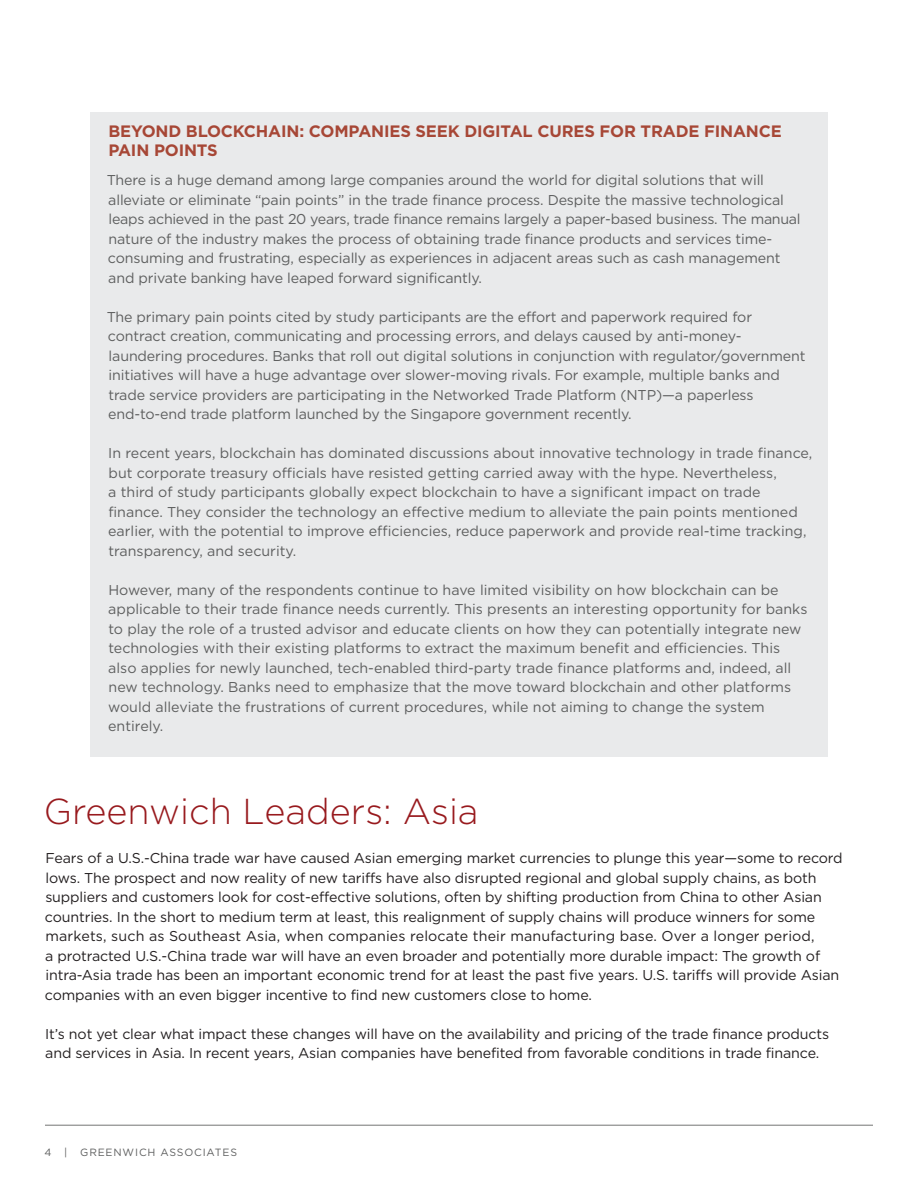
<style>
.page{position:relative;width:918px;height:1188px;background:#fff}
.page>*{position:absolute;margin:0;border:0;box-sizing:border-box;transform-origin:0 0}
.headline_1{font:300 36px "Gotham";color:#981a1e}
.sidebar_-_header{font:700 16.5px/19.5px "Gotham";letter-spacing:-.01em;color:#a74736}
.body_text{font:14.25px/19.5px "Gotham";letter-spacing:-.01em;color:#5e5f5f}
.body_text-2{font:14.25px/19.5px "Gotham";letter-spacing:-.01em;color:#231f20}
.footer___folio_-_all{font:10.5px "Gotham";letter-spacing:.08em;color:#5e5f5f}
</style>
<div class="page">
<hr style="left:45px;top:1125px;width:828px;height:1px;background:#737473">
<div style="left:90px;top:112px;width:738px;height:646px;background:#e9eaeb"></div>
<p class="sidebar_-_header" style="left:108px;top:121px;width:675px">BEYOND BLOCKCHAIN: COMPANIES SEEK DIGITAL CURES FOR TRADE FINANCE<br>PAIN POINTS</p>
<p class="body_text" style="left:107px;top:170px;width:695px">There is a huge demand among large companies around the world for digital solutions that will alleviate or eliminate “pain points” in the trade finance process. Despite the massive technological leaps achieved in the past 20 years, trade finance remains largely a paper-based business. The manual nature of the industry makes the process of obtaining trade finance products and services time&shy;consuming and frustrating, especially as experiences in adjacent areas such as cash management and private banking have leaped forward significantly.</p>
<p class="body_text" style="left:107px;top:307px;width:700px">The primary pain points cited by study participants are the effort and paperwork required for contract creation, communicating and processing errors, and delays caused by anti-money&shy;laundering procedures. Banks that roll out digital solutions in conjunction with regulator/government initiatives will have a huge advantage over slower-moving rivals. For example, multiple banks and trade service providers are participating in the Networked Trade Platform (NTP)—a paperless end-to-end trade platform launched by the Singapore government recently.</p>
<p class="body_text" style="left:108px;top:443px;width:706px">In recent years, blockchain has dominated discussions about innovative technology in trade finance, but corporate treasury officials have resisted getting carried away with the hype. Nevertheless,<br>a third of study participants globally expect blockchain to have a significant impact on trade finance. They consider the technology an effective medium to alleviate the pain points mentioned earlier, with the potential to improve efficiencies, reduce paperwork and provide real-time tracking, transparency, and security.</p>
<p class="body_text" style="left:108px;top:580px;width:701px">However, many of the respondents continue to have limited visibility on how blockchain can be applicable to their trade finance needs currently. This presents an interesting opportunity for banks to play the role of a trusted advisor and educate clients on how they can potentially integrate new technologies with their existing platforms to extract the maximum benefit and efficiencies. This also applies for newly launched, tech-enabled third-party trade finance platforms and, indeed, all new technology. Banks need to emphasize that the move toward blockchain and other platforms would alleviate the frustrations of current procedures, while not aiming to change the system entirely.</p>
<p class="headline_1" style="left:44px;top:789px;width:436px">Greenwich Leaders: Asia</p>
<p class="body_text-2" style="left:45px;top:848px;width:799px">Fears of a U.S.-China trade war have caused Asian emerging market currencies to plunge this year—some to record lows. The prospect and now reality of new tariffs have also disrupted regional and global supply chains, as both suppliers and customers look for cost-effective solutions, often by shifting production from China to other Asian countries. In the short to medium term at least, this realignment of supply chains will produce winners for some markets, such as Southeast Asia, when companies relocate their manufacturing base. Over a longer period,<br>a protracted U.S.-China trade war will have an even broader and potentially more durable impact: The growth of intra-Asia trade has been an important economic trend for at least the past five years. U.S. tariffs will provide Asian companies with an even bigger incentive to find new customers close to home.</p>
<p class="body_text-2" style="left:45px;top:1024px;width:785px">It’s not yet clear what impact these changes will have on the availability and pricing of the trade finance products and services in Asia. In recent years, Asian companies have benefited from favorable conditions in trade finance.</p>
<p class="footer___folio_-_all" style="left:44px;top:1145px;width:194px">4 | GREENWICH ASSOCIATES</p>
</div>
